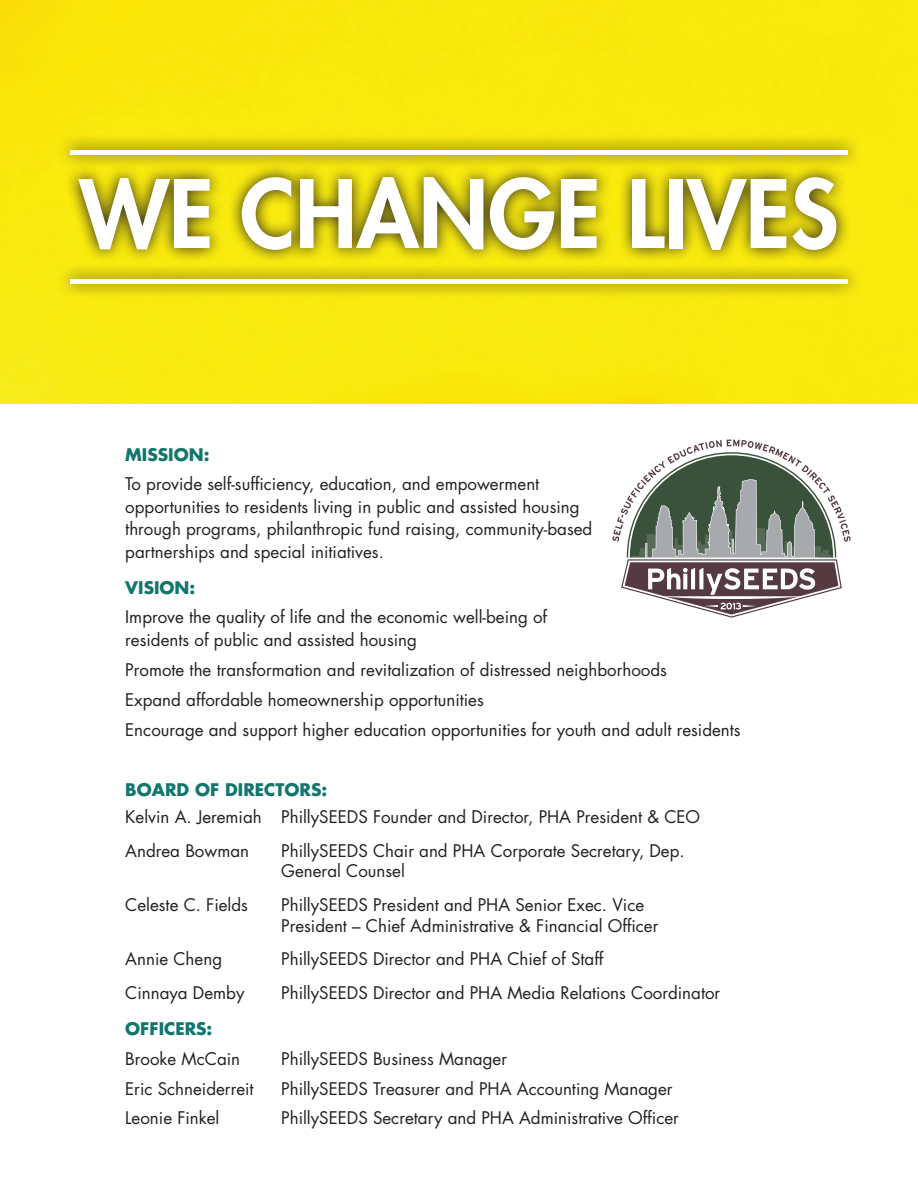
<style>
.page{position:relative;width:918px;height:1188px;background:#fff}
.page>*{position:absolute;margin:0;border:0;box-sizing:border-box;transform-origin:0 0}
.back_chart{font:800 91.5px "Futura Std";color:#fff}
.t1{font:16.95px/22.5px "Futura Std";color:#231f20}
.t2{font:700 16.95px "Futura Std";color:#11766c}
</style>
<div class="page">
<div style="left:0;top:0;width:918px;height:404px;background:#f9e90d"></div>
<svg style="left:612px;top:440px;width:239px;height:178px"></svg>
<svg style="left:56px;top:134px;width:806px;height:164px"></svg>
<p class="back_chart" style="left:70px;top:51px;width:780px">_________________</p>
<p class="back_chart" style="left:79px;top:156px;width:761px">WE CHANGE LIVES</p>
<p class="back_chart" style="left:70px;top:180px;width:780px">_________________</p>
<p class="t2" style="left:125px;top:443px;width:86px">MISSION:</p>
<p class="t1" style="left:125px;top:473px;width:469px">To provide self-sufficiency, education, and empowerment opportunities to residents living in public and assisted housing through programs, philanthropic fund raising, community-based partnerships and special initiatives.</p>
<p class="t2" style="left:125px;top:576px;width:72px">VISION:</p>
<p class="t1" style="left:125px;top:606px;width:424px">Improve the quality of life and the economic well-being of residents of public and assisted housing</p>
<p class="t1" style="left:125px;top:658px;width:543px">Promote the transformation and revitalization of distressed neighborhoods</p>
<p class="t1" style="left:125px;top:689px;width:360px">Expand affordable homeownership opportunities</p>
<p class="t1" style="left:125px;top:719px;width:617px">Encourage and support higher education opportunities for youth and adult residents</p>
<p class="t2" style="left:125px;top:779px;width:203px">BOARD OF DIRECTORS:</p>
<p class="t1" style="left:125px;top:806px;width:576px">Kelvin A. Jeremiah PhillySEEDS Founder and Director, PHA President &amp; CEO</p>
<p class="t1" style="left:125px;top:840px;width:125px">Andrea Bowman</p>
<p class="t1" style="left:281px;top:841px;width:405px;line-height:20.4px">PhillySEEDS Chair and PHA Corporate Secretary, Dep.<br>General Counsel</p>
<p class="t1" style="left:125px;top:894px;width:124px">Celeste C. Fields</p>
<p class="t1" style="left:281px;top:895px;width:379px;line-height:20.4px">PhillySEEDS President and PHA Senior Exec. Vice<br>President – Chief Administrative &amp; Financial Officer</p>
<p class="t1" style="left:125px;top:948px;width:98px">Annie Cheng</p>
<p class="t1" style="left:281px;top:948px;width:324px">PhillySEEDS Director and PHA Chief of Staff</p>
<p class="t1" style="left:125px;top:982px;width:121px">Cinnaya Demby</p>
<p class="t1" style="left:281px;top:982px;width:441px">PhillySEEDS Director and PHA Media Relations Coordinator</p>
<p class="t2" style="left:125px;top:1018px;width:89px">OFFICERS:</p>
<p class="t1" style="left:125px;top:1048px;width:116px">Brooke McCain</p>
<p class="t1" style="left:281px;top:1048px;width:227px">PhillySEEDS Business Manager</p>
<p class="t1" style="left:125px;top:1077px;width:130px">Eric Schneiderreit</p>
<p class="t1" style="left:281px;top:1077px;width:393px">PhillySEEDS Treasurer and PHA Accounting Manager</p>
<p class="t1" style="left:125px;top:1107px;width:96px">Leonie Finkel</p>
<p class="t1" style="left:281px;top:1107px;width:399px">PhillySEEDS Secretary and PHA Administrative Officer</p>
</div>
